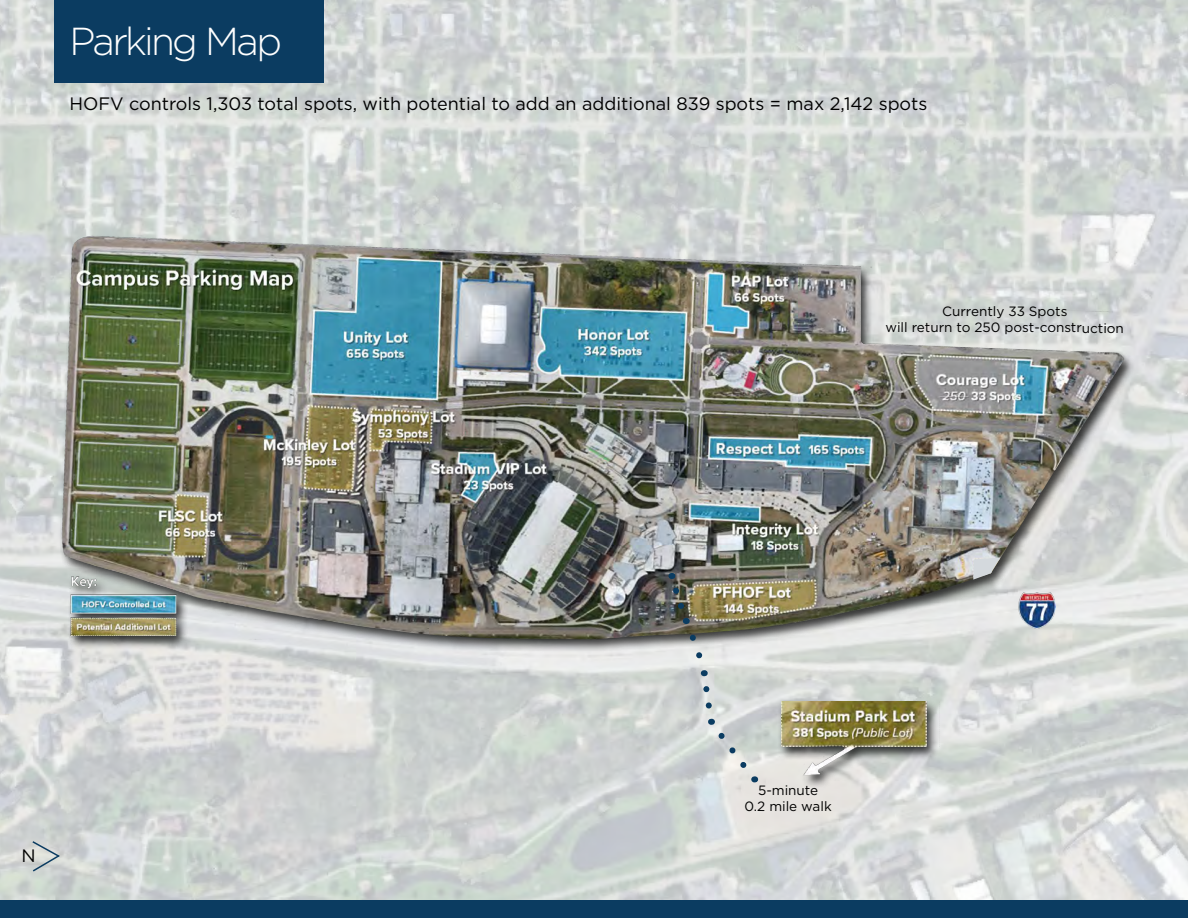
<style>
.page{position:relative;width:1188px;height:918px;background:#fff}
.page>*{position:absolute;margin:0;border:0;box-sizing:border-box;transform-origin:0 0}
.t1{font:300 39px "Gotham";letter-spacing:-.07em;color:#fff}
.t2{font:18px "Gotham";color:#000}
.t3{font:13.5px/16.2px "Gotham";letter-spacing:-.005em;color:#000;text-align:center}
</style>
<div class="page">
<img style="left:0;top:0;width:1188px;height:900px">
<div style="left:0;top:900px;width:1188px;height:18px;background:#0b3c61"></div>
<div style="left:54px;top:0;width:270px;height:82px;background:#0b3c61"></div>
<div style="left:777px;top:699px;width:169px;height:89px;background:#000;opacity:.75"></div>
<img style="left:781px;top:702px;width:162px;height:90px">
<img style="left:61px;top:178px;width:1075px;height:474px">
<svg style="left:973px;top:558px;width:27px;height:22px"></svg>
<svg style="left:708px;top:719px;width:47px;height:63px;background:#cdd2d2"></svg>
<svg style="left:698px;top:670px;width:18px;height:42px"></svg>
<img style="left:666px;top:573px;width:41px;height:90px">
<svg style="left:31px;top:840px;width:31px;height:33px"></svg>
<img style="left:1019px;top:592px;width:37px;height:37px">
<h1 class="t1" style="left:69px;top:17px;width:214px">Parking Map</h1>
<p class="t2" style="left:69px;top:92px;width:860px">HOFV controls 1,303 total spots, with potential to add an additional 839 spots = max 2,142 spots</p>
<p class="t3" style="left:885px;top:303px;width:240px">Currently 33 Spots<br>will return to 250 post-construction</p>
<p class="t2" style="left:22px;top:844px;width:16px">N</p>
<p class="t3" style="left:745px;top:782px;width:89px">5-minute<br>0.2 mile walk</p>
</div>
